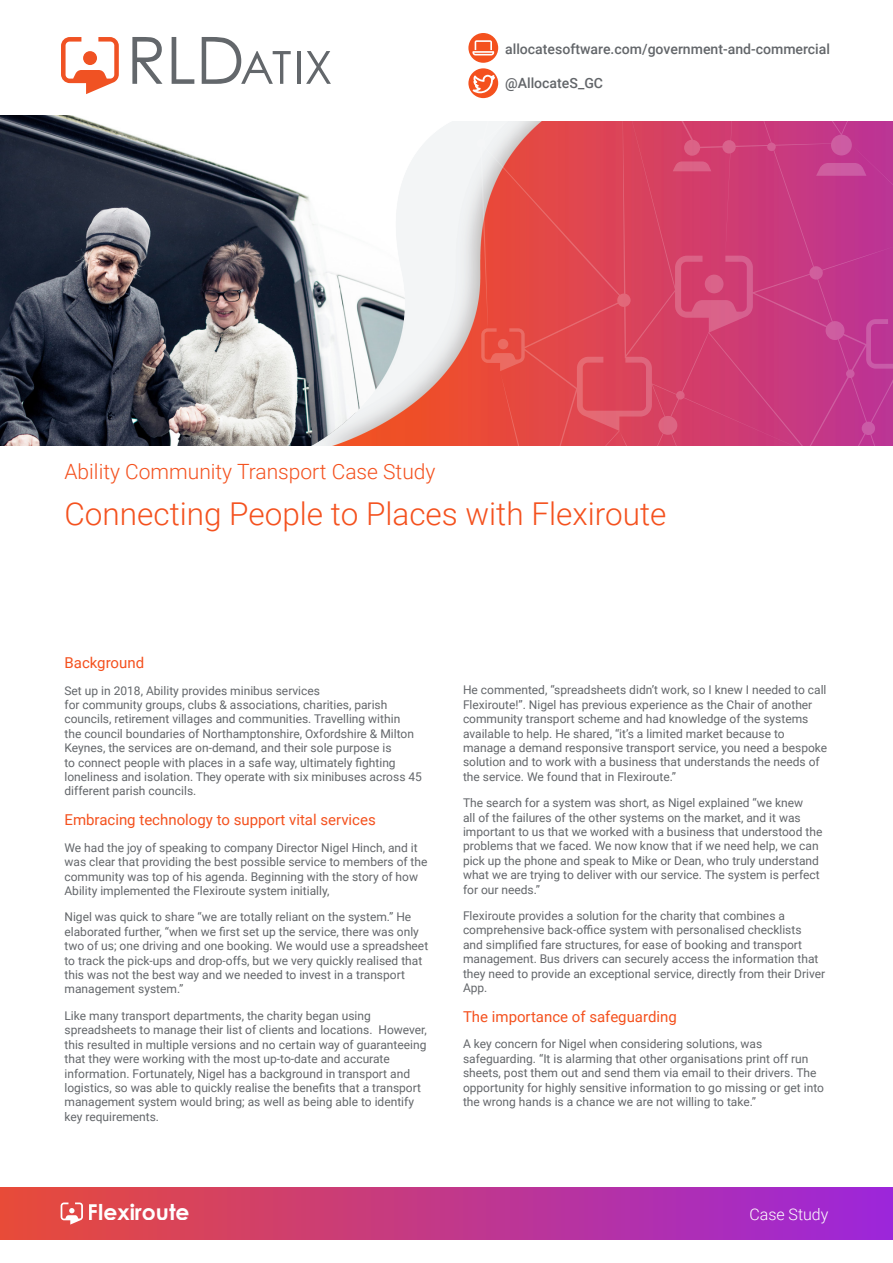
<style>
.page{position:relative;width:893px;height:1263px;background:#fff}
.page>*{position:absolute;margin:0;border:0;box-sizing:border-box;transform-origin:0 0}
.t1{font:300 31.5px "Roboto";color:#f4511e}
.t2{font:700 21.9px "Century Gothic";color:#fff}
.Heading_1{font:300 21px "Roboto";color:#f4511e}
.t3{font:300 16.05px "Roboto";color:#fff}
.Heading_2{font:15px "Roboto";color:#f4511e}
.t4{font:500 14.1px "Roboto";color:#63666a}
.t5{font:12px/14.4px "Roboto";color:#63666a}
</style>
<div class="page">
<div style="left:0;top:1188px;width:893px;height:51px;background:linear-gradient(to right,#e84b38,#9c25db)"></div>
<svg style="left:61px;top:37px;width:58px;height:57px"></svg>
<div style="left:83px;top:51px;width:14px;height:14px;background:#f05223;border-radius:50%"></div>
<svg style="left:132px;top:37px;width:30px;height:47px"></svg>
<svg style="left:172px;top:37px;width:22px;height:47px"></svg>
<svg style="left:202px;top:37px;width:89px;height:47px"></svg>
<hr style="left:297px;top:51px;width:3px;height:33px;background:#63676b">
<svg style="left:306px;top:51px;width:25px;height:33px"></svg>
<svg style="left:61px;top:1202px;width:22px;height:22px"></svg>
<div style="left:468px;top:33px;width:30px;height:30px;background:#f4511e;border-radius:50%"></div>
<svg style="left:468px;top:40px;width:26px;height:16px"></svg>
<div style="left:468px;top:68px;width:30px;height:30px;background:#f4511e;border-radius:50%"></div>
<svg style="left:468px;top:75px;width:27px;height:19px"></svg>
<img style="left:0;top:115px;width:299px;height:330px">
<img style="left:299px;top:121px;width:178px;height:324px">
<svg style="left:477px;top:121px;width:416px;height:325px;background:#d3456c"></svg>
<p class="t4" style="left:505px;top:39px;width:326px">allocatesoftware.com/government-and-commercial</p>
<p class="t4" style="left:505px;top:73px;width:99px">@AllocateS_GC</p>
<p class="Heading_1" style="left:64px;top:457px;width:373px">Ability Community Transport Case Study</p>
<p class="t1" style="left:64px;top:492px;width:603px">Connecting People to Places with Flexiroute</p>
<p class="Heading_2" style="left:64px;top:652px;width:81px">Background</p>
<p class="t5" style="left:64px;top:683px;width:359px">Set up in 2018, Ability provides minibus services<br>for community groups, clubs &amp; associations, charities, parish councils, retirement villages and communities. Travelling within<br>the council boundaries of Northamptonshire, Oxfordshire &amp; Milton Keynes, the services are on-demand, and their sole purpose is<br>to connect people with places in a safe way, ultimately fighting loneliness and isolation. They operate with six minibuses across 45 different parish councils.</p>
<p class="Heading_2" style="left:64px;top:810px;width:313px">Embracing technology to support vital services</p>
<p class="t5" style="left:64px;top:840px;width:365px">We had the joy of speaking to company Director Nigel Hinch, and it was clear that providing the best possible service to members of the community was top of his agenda. Beginning with the story of how Ability implemented the Flexiroute system initially,</p>
<p class="t5" style="left:64px;top:909px;width:365px">Nigel was quick to share “we are totally reliant on the system.” He elaborated further, “when we first set up the service, there was only two of us; one driving and one booking. We would use a spreadsheet to track the pick-ups and drop-offs, but we very quickly realised that this was not the best way and we needed to invest in a transport management system.”</p>
<p class="t5" style="left:64px;top:1008px;width:364px">Like many transport departments, the charity began using spreadsheets to manage their list of clients and locations. However, this resulted in multiple versions and no certain way of guaranteeing that they were working with the most up-to-date and accurate information. Fortunately, Nigel has a background in transport and logistics, so was able to quickly realise the benefits that a transport management system would bring; as well as being able to identify key requirements.</p>
<h2 class="t2" style="left:88px;top:1195px;width:103px">Flexiroute</h2>
<p class="t5" style="left:463px;top:682px;width:366px">He commented, “spreadsheets didn’t work, so I knew I needed to call Flexiroute!”. Nigel has previous experience as the Chair of another community transport scheme and had knowledge of the systems available to help. He shared, “it’s a limited market because to manage a demand responsive transport service, you need a bespoke solution and to work with a business that understands the needs of the service. We found that in Flexiroute.”</p>
<p class="t5" style="left:463px;top:795px;width:361px">The search for a system was short, as Nigel explained “we knew<br>all of the failures of the other systems on the market, and it was important to us that we worked with a business that understood the problems that we faced. We now know that if we need help, we can pick up the phone and speak to Mike or Dean, who truly understand what we are trying to deliver with our service. The system is perfect for our needs.”</p>
<p class="t5" style="left:463px;top:908px;width:364px">Flexiroute provides a solution for the charity that combines a comprehensive back-office system with personalised checklists<br>and simplified fare structures, for ease of booking and transport management. Bus drivers can securely access the information that they need to provide an exceptional service, directly from their Driver App.</p>
<p class="Heading_2" style="left:463px;top:1006px;width:215px">The importance of safeguarding</p>
<p class="t5" style="left:463px;top:1036px;width:362px">A key concern for Nigel when considering solutions, was safeguarding. “It is alarming that other organisations print off run sheets, post them out and send them via email to their drivers. The opportunity for highly sensitive information to go missing or get into the wrong hands is a chance we are not willing to take.”</p>
<h3 class="t3" style="left:749px;top:1202px;width:81px">Case Study</h3>
</div>
